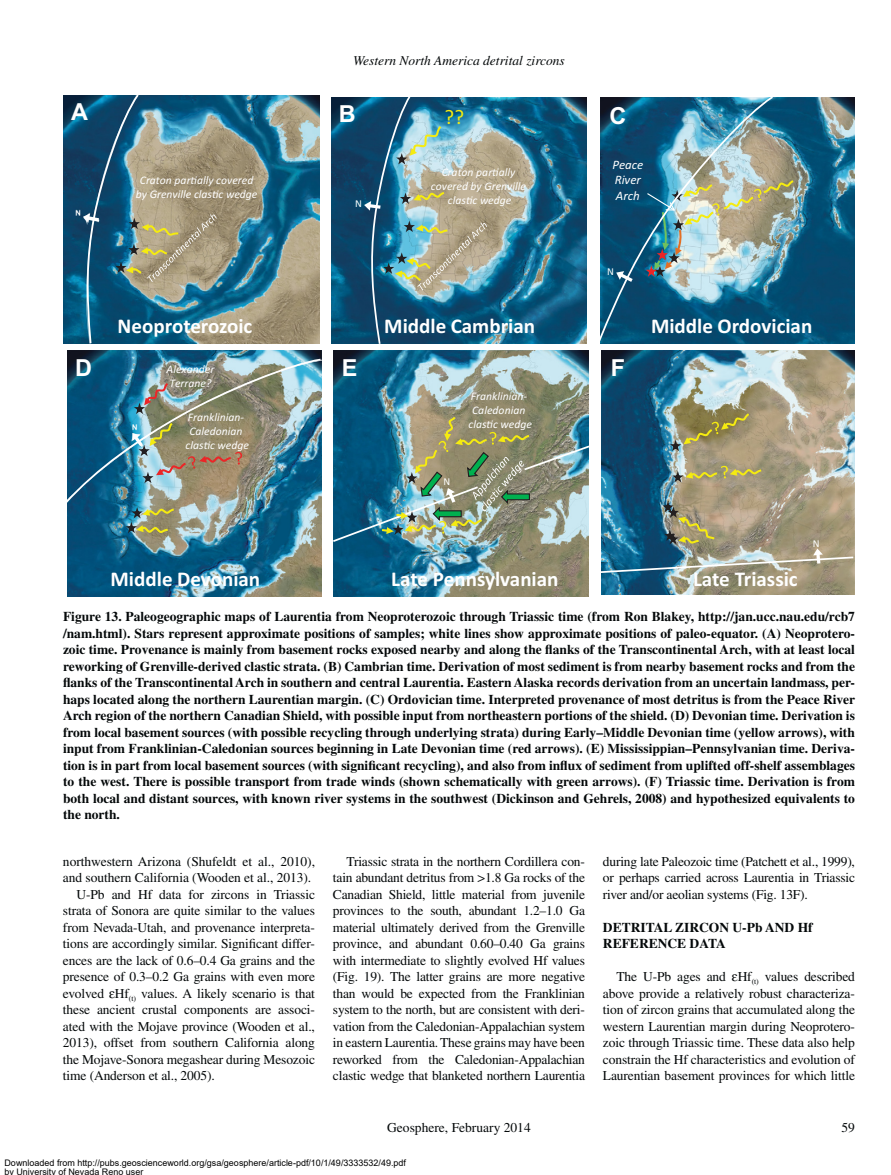
<style>
.page{position:relative;width:891px;height:1175px;background:#fff}
.page>*{position:absolute;margin:0;border:0;box-sizing:border-box;transform-origin:0 0}
.t1{font:700 23.4px "Arial";color:#fff}
.t2{font:700 21px "Calibri";color:#fff}
.t3{font:21px "Calibri";color:#f5eb10}
.t4{font:13.5px/16.5px "Times";letter-spacing:-.01em;color:#040809;text-align:justify}
.t5{font:700 13.5px/16.5px "Times";color:#040809}
.t6{font:italic 13.5px "Times";color:#040809}
.t7{font:italic 12.9px/15.5px "Calibri";color:#fff}
.t8{font:italic 11.7px/14.1px "Calibri";color:#fff;text-align:center}
.t9{font:10.5px "Calibri";color:#fff}
.t10{font:9px/9px "Arial";color:#000}
</style>
<div class="page">
<img style="left:334px;top:350px;width:254px;height:246px">
<img style="left:775px;top:98px;width:80px;height:245px">
<img style="left:332px;top:97px;width:255px;height:246px">
<img style="left:67px;top:350px;width:255px;height:246px">
<img style="left:601px;top:350px;width:253px;height:244px">
<img style="left:63px;top:95px;width:257px;height:248px">
<svg style="left:672px;top:466px;width:92px;height:20px;background:#aca377"></svg>
<svg style="left:670px;top:411px;width:81px;height:43px;background:#9b9265"></svg>
<svg style="left:775px;top:178px;width:21px;height:102px;background:#729596"></svg>
<svg style="left:364px;top:97px;width:123px;height:247px;background:#5e8894"></svg>
<svg style="left:83px;top:95px;width:134px;height:249px;background:#587b82"></svg>
<img style="left:601px;top:497px;width:254px;height:77px">
<img style="left:333px;top:415px;width:256px;height:128px">
<img style="left:67px;top:357px;width:255px;height:179px">
<img style="left:601px;top:98px;width:174px;height:245px">
<p class="t6" style="left:353px;top:55px;width:213px">Western North America detrital zircons</p>
<h1 class="t1" style="left:71px;top:103px;width:18px">A</h1>
<h1 class="t1" style="left:339px;top:105px;width:18px">B</h1>
<h1 class="t1" style="left:609px;top:108px;width:18px">C</h1>
<h2 class="t3" style="left:445px;top:105px;width:21px">??</h2>
<p class="t8" style="left:136px;top:174px;width:123px">Craton par-ally covered by Grenville clas-c wedge</p>
<h2 class="t2" style="left:118px;top:313px;width:136px">Neoproterozoic</h2>
<p class="t9" style="left:355px;top:197px;width:8px">N</p>
<p class="t8" style="left:431px;top:166px;width:97px">Craton par-ally covered by Grenville clas-c wedge</p>
<p class="t7" style="left:612px;top:158px;width:33px">Peace<br>River<br>Arch</p>
<p class="t9" style="left:607px;top:265px;width:8px">N</p>
<h2 class="t2" style="left:384px;top:313px;width:152px">Middle Cambrian</h2>
<h2 class="t2" style="left:651px;top:313px;width:163px">Middle Ordovician</h2>
<h1 class="t1" style="left:75px;top:359px;width:18px">D</h1>
<h1 class="t1" style="left:342px;top:359px;width:17px">E</h1>
<h1 class="t1" style="left:611px;top:359px;width:16px">F</h1>
<p class="t8" style="left:167px;top:363px;width:49px;text-align:left">Alexander<br>Terrane?</p>
<p class="t8" style="left:186px;top:411px;width:65px">Franklinian-<br>Caledonian clas-c wedge</p>
<p class="t9" style="left:443px;top:475px;width:8px">N</p>
<p class="t8" style="left:468px;top:389px;width:65px">Franklinian-<br>Caledonian clas-c wedge</p>
<h2 class="t2" style="left:111px;top:566px;width:151px">Middle Devonian</h2>
<h2 class="t2" style="left:391px;top:566px;width:169px">Late Pennsylvanian</h2>
<h2 class="t2" style="left:693px;top:566px;width:106px">Late Triassic</h2>
<p class="t9" style="left:813px;top:537px;width:8px">N</p>
<p class="t5" style="left:63px;top:609px;width:794px;text-align:justify">Figure 13. Paleogeographic maps of Laurentia from Neoproterozoic through Triassic time (from Ron Blakey, http:// jan .ucc .nau .edu /rcb7 /nam .html). Stars represent approximate positions of samples; white lines show approximate positions of paleo-equator. (A) Neoprotero&shy;zoic time. Provenance is mainly from basement rocks exposed nearby and along the flanks of the Transcontinental Arch, with at least local reworking of Grenville-derived clastic strata. (B) Cambrian time. Derivation of most sediment is from nearby basement rocks and from the flanks of the Transcontinental Arch in southern and central Laurentia. Eastern Alaska records derivation from an uncertain landmass, per&shy;haps located along the northern Laurentian margin. (C) Ordovician time. Interpreted provenance of most detritus is from the Peace River Arch region of the northern Canadian Shield, with possible input from northeastern portions of the shield. (D) Devonian time. Derivation is from local basement sources (with possible recycling through underlying strata) during Early–Middle Devonian time (yellow arrows), with input from Franklinian-Caledonian sources beginning in Late Devonian time (red arrows). (E) Mississippian–Pennsylvanian time. Deriva&shy;tion is in part from local basement sources (with significant recycling), and also from influx of sediment from uplifted off-shelf assemblages to the west. There is possible transport from trade winds (shown schematically with green arrows). (F) Triassic time. Derivation is from both local and distant sources, with known river systems in the southwest (Dickinson and Gehrels, 2008) and hypothesized equivalents to the north.</p>
<p class="t4" style="left:63px;top:854px;width:254px">northwestern Arizona (Shufeldt et al., 2010),</p>
<p class="t4" style="left:63px;top:870px;width:250px">and southern California (Wooden et al., 2013).</p>
<p class="t4" style="left:76px;top:887px;width:240px">U-Pb and Hf data for zircons in Triassic</p>
<p class="t4" style="left:63px;top:903px;width:254px">strata of Sonora are quite similar to the values</p>
<p class="t4" style="left:63px;top:920px;width:254px">from Nevada-Utah, and provenance interpreta-</p>
<p class="t4" style="left:63px;top:936px;width:254px">tions are accordingly similar. Significant differ-</p>
<p class="t4" style="left:63px;top:953px;width:254px">ences are the lack of 0.6–0.4 Ga grains and the</p>
<p class="t4" style="left:63px;top:969px;width:254px">presence of 0.3–0.2 Ga grains with even more</p>
<p class="t4" style="left:63px;top:986px;width:254px">evolved Hf<sub>(t)</sub> values. A likely scenario is that</p>
<p class="t4" style="left:63px;top:1002px;width:254px">these ancient crustal components are associ-</p>
<p class="t4" style="left:63px;top:1019px;width:254px">ated with the Mojave province (Wooden et al.,</p>
<p class="t4" style="left:63px;top:1035px;width:253px">2013), offset from southern California along</p>
<p class="t4" style="left:63px;top:1052px;width:254px">the Mojave-Sonora megashear during Mesozoic</p>
<p class="t4" style="left:63px;top:1068px;width:153px">time (Anderson et al., 2005).</p>
<p class="t4" style="left:333px;top:854px;width:254px;text-indent:14px">Triassic strata in the northern Cordillera con&shy;tain abundant detritus from &gt;1.8 Ga rocks of the Canadian Shield, little material from juvenile provinces to the south, abundant 1.2–1.0 Ga material ultimately derived from the Grenville province, and abundant 0.60–0.40 Ga grains with intermediate to slightly evolved Hf values (Fig. 19). The latter grains are more negative than would be expected from the Franklinian system to the north, but are consistent with deri&shy;vation from the Caledonian-Appalachian system in eastern Laurentia. These grains may have been reworked from the Caledonian-Appalachian clastic wedge that blanketed northern Laurentia</p>
<p class="t4" style="left:603px;top:854px;width:254px">during late Paleozoic time (Patchett et al., 1999), or perhaps carried across Laurentia in Triassic river and/or aeolian systems (Fig. 13F).</p>
<p class="t5" style="left:603px;top:920px;width:211px">DETRITAL ZIRCON U-Pb AND Hf<br>REFERENCE DATA</p>
<p class="t4" style="left:603px;top:969px;width:254px;text-indent:14px">The U-Pb ages and Hf<sub>(t)</sub> values described above provide a relatively robust characteriza&shy;tion of zircon grains that accumulated along the western Laurentian margin during Neoprotero&shy;zoic through Triassic time. These data also help constrain the Hf characteristics and evolution of Laurentian basement provinces for which little</p>
<p class="t4" style="left:387px;top:1120px;width:145px">Geosphere, February 2014</p>
<p class="t4" style="left:842px;top:1120px;width:15px">59</p>
<p class="t10" style="left:4px;top:1159px;width:403px">Downloaded from http://pubs.geoscienceworld.org/gsa/geosphere/article-pdf/10/1/49/3333532/49.pdf by University of Nevada Reno user</p>
</div>
